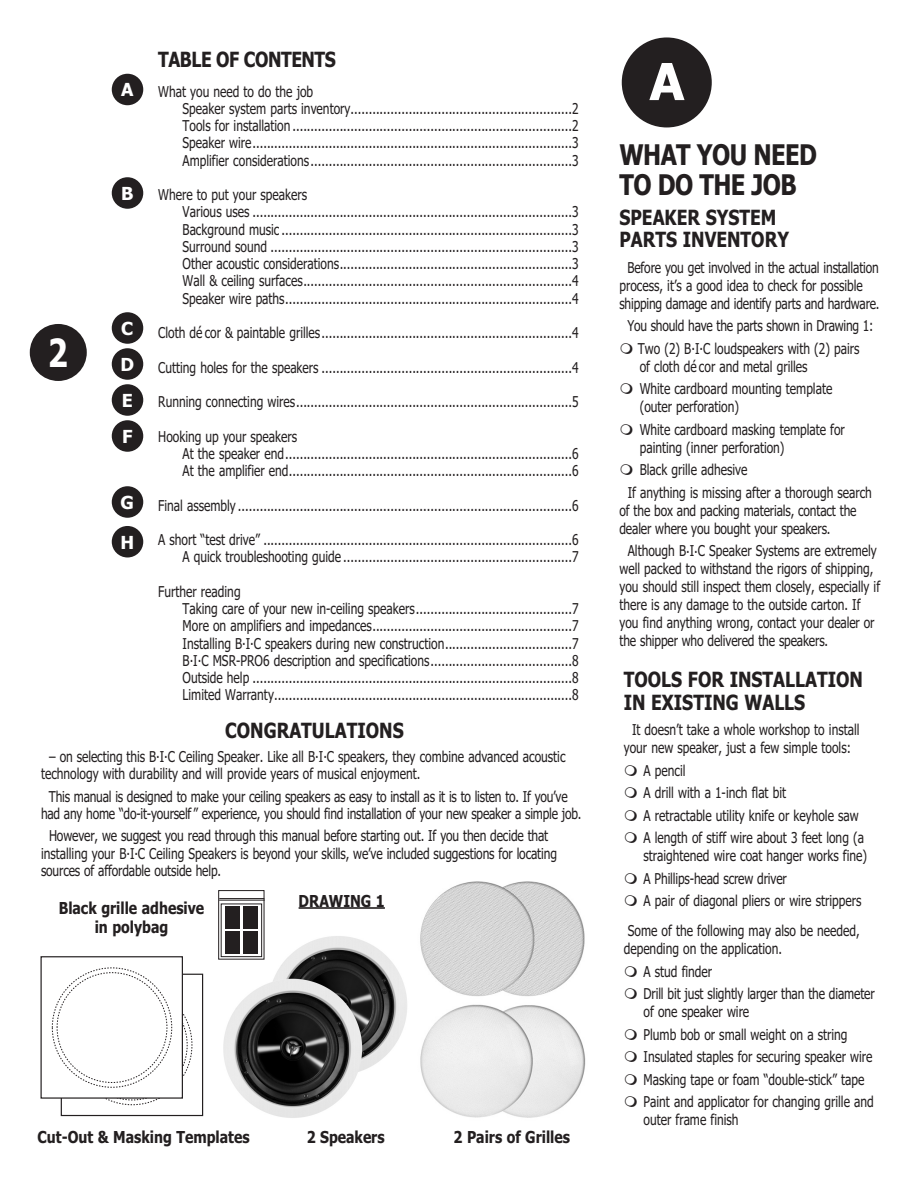
<style>
.page{position:relative;width:918px;height:1188px;background:#fff}
.page>*{position:absolute;margin:0;border:0;box-sizing:border-box;transform-origin:0 0}
.t1{font:700 51px "Tahoma";color:#fff}
.t2{font:700 39px "Tahoma";color:#fff;scale:.8 1}
.t3{font:700 28.5px/30px "Tahoma";letter-spacing:-.025em;color:#231f20;scale:.83 1}
.t4{font:700 21px/22.5px "Tahoma";color:#231f20;scale:.83 1}
.t5{font:700 21px "Tahoma";letter-spacing:-.025em;color:#231f20;scale:.83 1}
.t6{font:700 18px/36px "Tahoma";color:#fff;text-align:justify}
.t7{font:700 16.5px/19.8px "Tahoma";color:#231f20;text-align:center;scale:.85 1}
.t8{font:15px/17.2px "Tahoma";color:#231f20;scale:.8 1}
</style>
<div class="page">
<img style="left:218px;top:933px;width:189px;height:185px">
<img style="left:420px;top:881px;width:166px;height:237px">
<div style="left:30px;top:324px;width:57px;height:57px;background:#231f20;border-radius:50%"></div>
<div style="left:112px;top:74px;width:31px;height:31px;background:#231f20;border-radius:50%"></div>
<div style="left:112px;top:177px;width:31px;height:32px;background:#231f20;border-radius:50%"></div>
<div style="left:112px;top:312px;width:31px;height:32px;background:#231f20;border-radius:50%"></div>
<div style="left:112px;top:348px;width:31px;height:32px;background:#231f20;border-radius:50%"></div>
<div style="left:112px;top:384px;width:31px;height:32px;background:#231f20;border-radius:50%"></div>
<div style="left:112px;top:420px;width:31px;height:32px;background:#231f20;border-radius:50%"></div>
<div style="left:112px;top:486px;width:31px;height:32px;background:#231f20;border-radius:50%"></div>
<div style="left:112px;top:526px;width:31px;height:31px;background:#231f20;border-radius:50%"></div>
<div style="left:61px;top:974px;width:142px;height:142px;border:1px solid #231f20"></div>
<hr style="left:299px;top:907px;width:86px;height:2px;background:#231f20">
<div style="left:622px;top:37px;width:90px;height:90px;background:#231f20;border-radius:50%"></div>
<div style="left:218px;top:890px;width:46px;height:69px;border:1px solid #231f20"></div>
<hr style="left:219px;top:898px;width:45px;height:1px;background:#231f20">
<hr style="left:219px;top:900px;width:46px;height:1px;background:#231f20">
<div style="left:221px;top:904px;width:41px;height:53px;border:1px solid #231f20"></div>
<div style="left:225px;top:906px;width:15px;height:23px;background:#231f20"></div>
<div style="left:225px;top:931px;width:15px;height:23px;background:#231f20"></div>
<div style="left:243px;top:906px;width:15px;height:23px;background:#231f20"></div>
<div style="left:243px;top:931px;width:14px;height:23px;background:#231f20"></div>
<div style="left:41px;top:957px;width:141px;height:141px;background:#fff"></div>
<div style="left:41px;top:956px;width:142px;height:143px;border:1px solid #231f20"></div>
<h2 class="t2" style="left:48px;top:330px;width:26px">2</h2>
<p class="t6" style="left:121px;top:72px;width:14px">A</p>
<p class="t6" style="left:121px;top:176px;width:14px">B</p>
<p class="t6" style="left:120px;top:311px;width:15px">C D E F</p>
<p class="t6" style="left:121px;top:485px;width:15px">G</p>
<p class="t6" style="left:120px;top:524px;width:15px">H</p>
<h3 class="t5" style="left:158px;top:47px;width:215px">TABLE OF CONTENTS</h3>
<p class="t8" style="left:183px;top:83px;width:497px;text-indent:-24px">What you need to do the job<br>Speaker system parts inventory.............................................................2<br>Tools for installation .............................................................................2<br>Speaker wire........................................................................................3<br>Amplifier considerations ........................................................................3</p>
<p class="t8" style="left:183px;top:186px;width:497px;text-indent:-24px">Where to put your speakers<br>Various uses ........................................................................................3<br>Background music ................................................................................3<br>Surround sound ...................................................................................3<br>Other acoustic considerations................................................................3<br>Wall &amp; ceiling surfaces..........................................................................4<br>Speaker wire paths...............................................................................4</p>
<p class="t8" style="left:158px;top:324px;width:527px">Cloth dé cor &amp; paintable grilles.....................................................................4</p>
<p class="t8" style="left:158px;top:359px;width:527px">Cutting holes for the speakers .....................................................................4</p>
<p class="t8" style="left:158px;top:393px;width:527px">Running connecting wires............................................................................5</p>
<p class="t8" style="left:183px;top:428px;width:497px;text-indent:-24px">Hooking up your speakers<br>At the speaker end...............................................................................6<br>At the amplifier end..............................................................................6</p>
<p class="t8" style="left:158px;top:497px;width:527px">Final assembly ............................................................................................6</p>
<p class="t8" style="left:158px;top:531px;width:527px;text-align:right">A short “test drive” .....................................................................................6<br>A quick troubleshooting guide ...............................................................7</p>
<p class="t8" style="left:183px;top:583px;width:497px;text-indent:-24px">Further reading<br>Taking care of your new in-ceiling speakers...........................................7<br>More on amplifiers and impedances.......................................................7<br>Installing B.I.C speakers during new construction...................................7<br>B.I.C MSR-PRO6 description and specifications.......................................8<br>Outside help ........................................................................................8<br>Limited Warranty..................................................................................8</p>
<h3 class="t4" style="left:225px;top:719px;width:217px">CONGRATULATIONS</h3>
<p class="t8" style="left:41px;top:748px;width:657px;text-indent:8px">– on selecting this B.I.C Ceiling Speaker. Like all B.I.C speakers, they combine advanced acoustic technology with durability and will provide years of musical enjoyment.</p>
<p class="t8" style="left:41px;top:788px;width:677px;text-align:center">This manual is designed to make your ceiling speakers as easy to install as it is to listen to. If you’ve had any home “do-it-yourself ” experience, you should find installation of your new speaker a simple job.</p>
<p class="t8" style="left:41px;top:828px;width:646px;text-indent:8px">However, we suggest you read through this manual before starting out. If you then decide that installing your B.I.C Ceiling Speakers is beyond your skills, we’ve included suggestions for locating sources of affordable outside help.</p>
<p class="t7" style="left:59px;top:898px;width:173px">Black grille adhesive in polybag</p>
<p class="t7" style="left:299px;top:891px;width:103px">DRAWING 1</p>
<p class="t7" style="left:38px;top:1127px;width:251px">Cut-Out &amp; Masking Templates</p>
<p class="t7" style="left:307px;top:1127px;width:93px">2 Speakers</p>
<p class="t7" style="left:454px;top:1127px;width:138px">2 Pairs of Grilles</p>
<h1 class="t1" style="left:649px;top:53px;width:36px">A</h1>
<h3 class="t3" style="left:619px;top:140px;width:239px">WHAT YOU NEED<br>TO DO THE JOB</h3>
<h3 class="t4" style="left:619px;top:206px;width:206px">SPEAKER SYSTEM<br>PARTS INVENTORY</h3>
<p class="t8" style="left:619px;top:258px;width:327px;line-height:18px;text-indent:8px">Before you get involved in the actual installation process, it’s a good idea to check for possible shipping damage and identify parts and hardware.</p>
<p class="t8" style="left:627px;top:315px;width:309px;line-height:22.5px;text-align:center">You should have the parts shown in Drawing 1:<br>Two (2) B.I.C loudspeakers with (2) pairs</p>
<p class="t8" style="left:640px;top:355px;width:242px;line-height:22.5px">of cloth dé cor and metal grilles<br>White cardboard mounting template</p>
<p class="t8" style="left:640px;top:396px;width:258px;line-height:22.5px">(outer perforation)<br>White cardboard masking template for</p>
<p class="t8" style="left:640px;top:439px;width:183px">painting (inner perforation)</p>
<p class="t8" style="left:640px;top:461px;width:136px">Black grille adhesive</p>
<p class="t8" style="left:628px;top:484px;width:307px">If anything is missing after a thorough search</p>
<p class="t8" style="left:619px;top:501px;width:298px;line-height:18px">of the box and packing materials, contact the dealer where you bought your speakers.</p>
<p class="t8" style="left:619px;top:542px;width:327px;line-height:18px;text-indent:8px">Although B.I.C Speaker Systems are extremely well packed to withstand the rigors of shipping, you should still inspect them closely, especially if there is any damage to the outside carton. If you find anything wrong, contact your dealer or the shipper who delivered the speakers.</p>
<h3 class="t4" style="left:624px;top:669px;width:290px">TOOLS FOR INSTALLATION<br>IN EXISTING WALLS</h3>
<p class="t8" style="left:624px;top:721px;width:296px;line-height:18px;text-align:center">It doesn’t take a whole workshop to install your new speaker, just a few simple tools:</p>
<p class="t8" style="left:644px;top:759px;width:277px;line-height:22.5px">A pencil<br>A drill with a 1-inch flat bit<br>A retractable utility knife or keyhole saw<br>A length of stiff wire about 3 feet long (a</p>
<p class="t8" style="left:644px;top:845px;width:281px;line-height:22.5px">straightened wire coat hanger works fine)<br>A Phillips-head screw driver<br>A pair of diagonal pliers or wire strippers</p>
<p class="t8" style="left:624px;top:922px;width:297px;line-height:18px">Some of the following may also be needed, depending on the application.</p>
<p class="t8" style="left:644px;top:960px;width:291px;line-height:22.5px">A stud finder<br>Drill bit just slightly larger than the diameter</p>
<p class="t8" style="left:644px;top:1001px;width:289px;line-height:22.5px">of one speaker wire<br>Plumb bob or small weight on a string Insulated staples for securing speaker wire Masking tape or foam “double-stick” tape Paint and applicator for changing grille and</p>
<p class="t8" style="left:644px;top:1111px;width:120px">outer frame finish</p>
</div>
